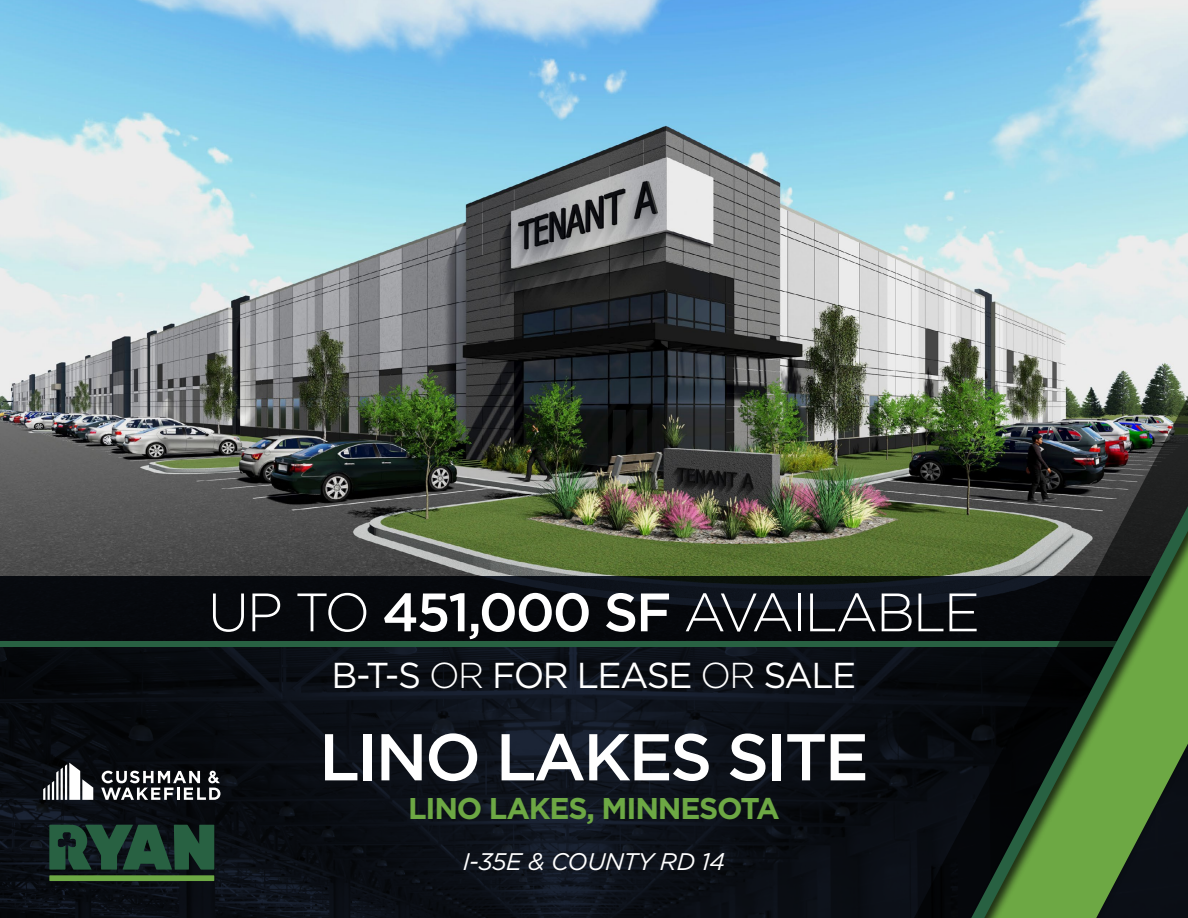
<style>
.page{position:relative;width:1188px;height:918px;background:#fff}
.page>*{position:absolute;margin:0;border:0;box-sizing:border-box;transform-origin:0 0}
.t1{font:500 66px "Gotham";letter-spacing:-.04em;color:#fff}
.t2{font:300 54px "Gotham";letter-spacing:-.04em;color:#fff}
.t3{font:36px "Gotham";letter-spacing:-.04em;color:#fff}
.t4{font:700 30px "Gotham";letter-spacing:-.04em;color:#6da844}
.t5{font:italic 24px "Gotham";letter-spacing:-.02em;color:#fff}
.s1{font-weight:500}
.s2{font-weight:300}
</style>
<div class="page">
<img style="left:0;top:0;width:1188px;height:576px">
<svg style="left:0;top:576px;width:894px;height:342px;background:#0a0e15"></svg>
<div style="left:0;top:641px;width:1188px;height:6px;background:#286142"></div>
<svg style="left:894px;top:280px;width:294px;height:638px;background:#7a817a"></svg>
<svg style="left:946px;top:410px;width:242px;height:508px;background:#35482d"></svg>
<div style="left:49px;top:875px;width:165px;height:6px;background:#6da844"></div>
<svg style="left:49px;top:825px;width:165px;height:45px;background:#204a36"></svg>
<svg style="left:43px;top:763px;width:50px;height:37px"></svg>
<svg style="left:101px;top:771px;width:119px;height:29px"></svg>
<p class="t2" style="left:208px;top:578px;width:774px">UP TO <span class="s1">451,000 SF</span> AVAILABLE</p>
<p class="t3" style="left:332px;top:652px;width:526px">B-T-S <span class="s2">OR</span> FOR LEASE <span class="s2">OR</span> SALE</p>
<p class="t1" style="left:319px;top:714px;width:551px">LINO LAKES SITE</p>
<p class="t4" style="left:408px;top:789px;width:373px">LINO LAKES, MINNESOTA</p>
<p class="t5" style="left:463px;top:846px;width:264px">I-35E &amp; COUNTY RD 14</p>
</div>
